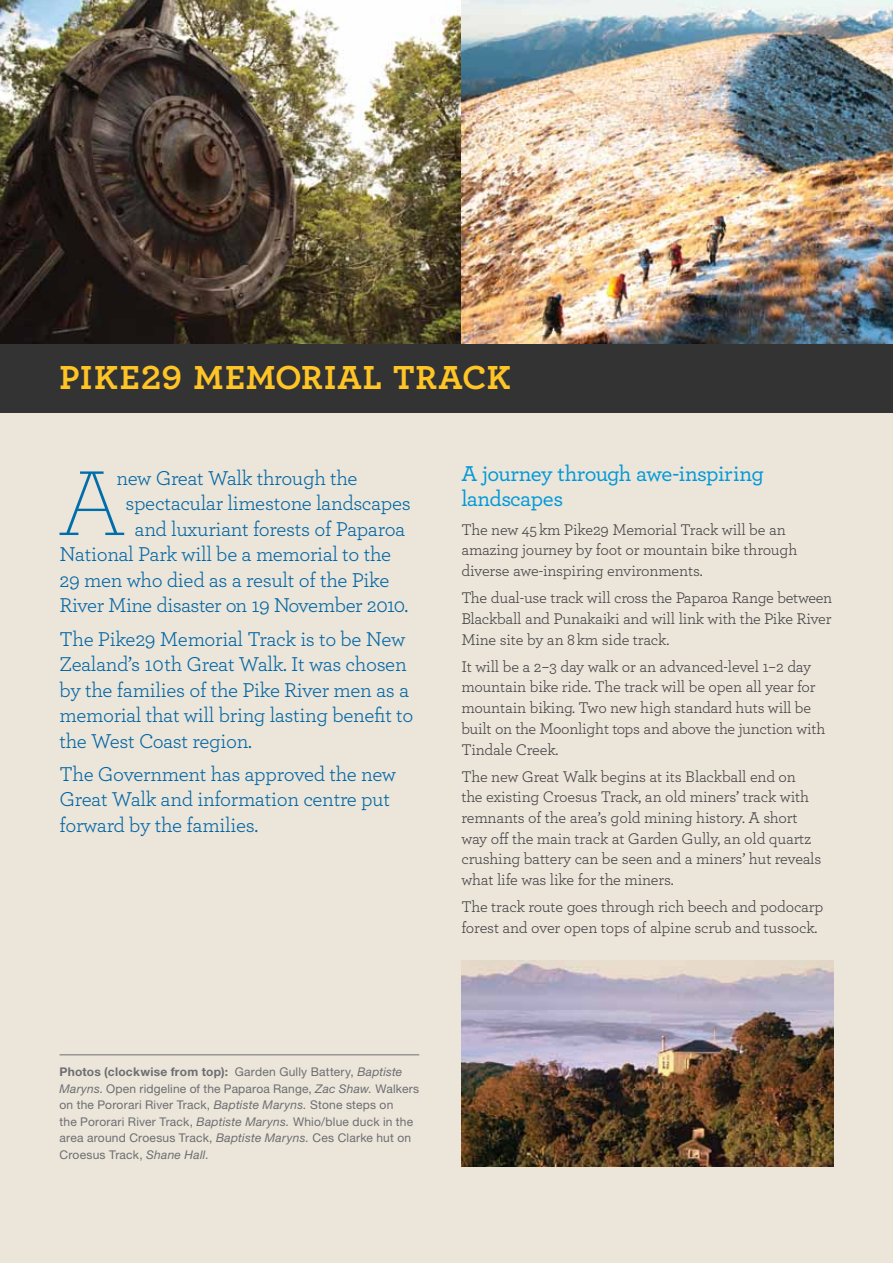
<style>
.page{position:relative;width:893px;height:1263px;background:#ebe5da}
.page>*{position:absolute;margin:0;border:0;box-sizing:border-box;transform-origin:0 0}
.t1{font:700 34.95px "Archer";letter-spacing:.025em;color:#ffc425}
.t2{font:500 22.5px/24.8px "Archer";letter-spacing:-.025em;color:#0099d8}
.t3{font:21px/25.5px "Archer";letter-spacing:-.015em;color:#0065a4}
.t4{font:16.2px/20.7px "Archer";letter-spacing:-.01em;color:#414042}
.t5{font:12px/16.5px "Helvetica Neue LT Std";letter-spacing:.015em;color:#6d6e71}
.s1{font-weight:700}
.s2{font-style:italic}
</style>
<div class="page">
<img style="left:0;top:0;width:461px;height:344px">
<img style="left:461px;top:0;width:432px;height:344px">
<div style="left:0;top:344px;width:893px;height:68px;background:#333334"></div>
<img style="left:461px;top:960px;width:372px;height:206px">
<svg style="left:60px;top:471px;width:64px;height:64px"></svg>
<hr style="left:60px;top:1054px;width:359px;height:1px;background:#6d6e71">
<h1 class="t1" style="left:60px;top:350px;width:452px">PIKE29 MEMORIAL TRACK</h1>
<p class="t3" style="left:117px;top:464px;width:243px">new Great Walk through the</p>
<p class="t3" style="left:126px;top:490px;width:287px">spectacular limestone landscapes</p>
<p class="t3" style="left:135px;top:515px;width:272px">and luxuriant forests of Paparoa</p>
<p class="t3" style="left:60px;top:541px;width:333px">National Park will be a memorial to the</p>
<p class="t3" style="left:60px;top:566px;width:331px">29 men who died as a result of the Pike</p>
<p class="t3" style="left:60px;top:592px;width:350px">River Mine disaster on 19 November 2010.</p>
<p class="t3" style="left:60px;top:625px;width:355px">The Pike29 Memorial Track is to be New Zealand’s 10th Great Walk. It was chosen by the families of the Pike River men as a memorial that will bring lasting benefit to the West Coast region.</p>
<p class="t3" style="left:60px;top:760px;width:338px">The Government has approved the new<br>Great Walk and information centre put forward by the families.</p>
<h2 class="t2" style="left:461px;top:460px;width:304px">A journey through awe-inspiring landscapes</h2>
<p class="t4" style="left:461px;top:518px;width:337px">The new 45 km Pike29 Memorial Track will be an amazing journey by foot or mountain bike through diverse awe-inspiring environments.</p>
<p class="t4" style="left:461px;top:587px;width:372px;text-align:justify">The dual-use track will cross the Paparoa Range between Blackball and Punakaiki and will link with the Pike River Mine site by an 8 km side track.</p>
<p class="t4" style="left:461px;top:655px;width:366px">It will be a 2–3 day walk or an advanced-level 1–2 day mountain bike ride. The track will be open all year for mountain biking. Two new high standard huts will be built on the Moonlight tops and above the junction with Tindale Creek.</p>
<p class="t4" style="left:461px;top:765px;width:361px">The new Great Walk begins at its Blackball end on the existing Croesus Track, an old miners’ track with remnants of the area’s gold mining history. A short way off the main track at Garden Gully, an old quartz crushing battery can be seen and a miners’ hut reveals what life was like for the miners.</p>
<p class="t4" style="left:461px;top:896px;width:364px">The track route goes through rich beech and podocarp forest and over open tops of alpine scrub and tussock.</p>
<p class="t5" style="left:60px;top:1063px;width:361px"><span class="s1">Photos (clockwise from top):</span> Garden Gully Battery, <span class="s2">Baptiste Maryns</span>. Open ridgeline of the Paparoa Range, <span class="s2">Zac Shaw.</span> Walkers on the Pororari River Track, <span class="s2">Baptiste Maryns.</span> Stone steps on<br>the Pororari River Track, <span class="s2">Baptiste Maryns.</span> Whio/blue duck in the area around Croesus Track, <span class="s2">Baptiste Maryns.</span> Ces Clarke hut on Croesus Track, <span class="s2">Shane Hall.</span></p>
</div>
